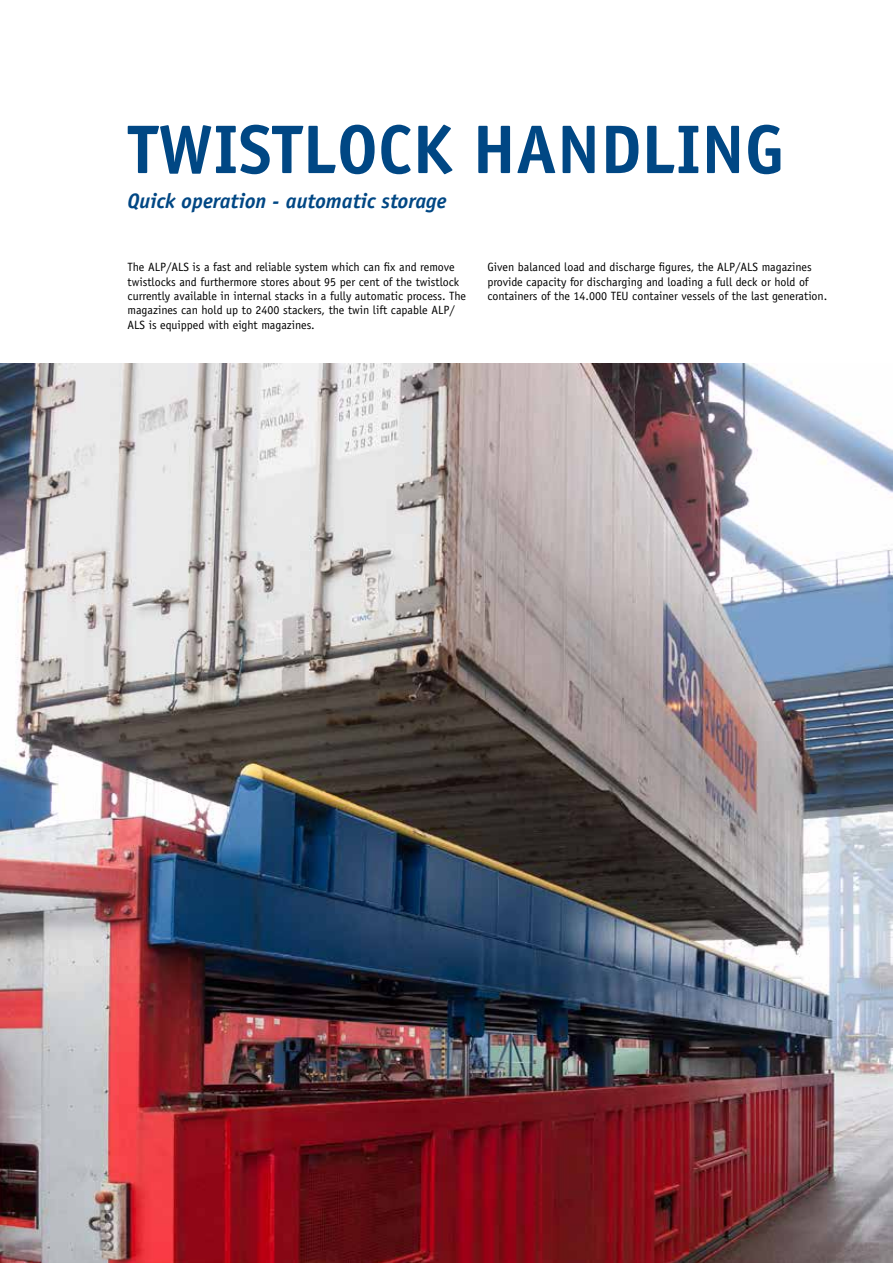
<style>
.page{position:relative;width:893px;height:1263px;background:#fff}
.page>*{position:absolute;margin:0;border:0;box-sizing:border-box;transform-origin:0 0}
.t1{font:700 69px "Officina Sans Std";color:#004784}
.t2{font:italic 700 21px "Officina Sans Std";color:#004784}
.t3{font:12px/14.4px "Officina Sans Std";color:#000}
</style>
<div class="page">
<img style="left:0;top:363px;width:893px;height:900px">
<h1 class="t1" style="left:128px;top:107px;width:658px">TWISTLOCK HANDLING</h1>
<h2 class="t2" style="left:128px;top:188px;width:320px">Quick operation - automatic storage</h2>
<p class="t3" style="left:128px;top:260px;width:340px">The ALP/ALS is a fast and reliable system which can fix and remove twistlocks and furthermore stores about 95 per cent of the twistlock currently available in internal stacks in a fully automatic process. The magazines can hold up to 2400 stackers, the twin lift capable ALP/ ALS is equipped with eight magazines.</p>
<p class="t3" style="left:487px;top:260px;width:341px">Given balanced load and discharge figures, the ALP/ALS magazines provide capacity for discharging and loading a full deck or hold of containers of the 14.000 TEU container vessels of the last generation.</p>
</div>
